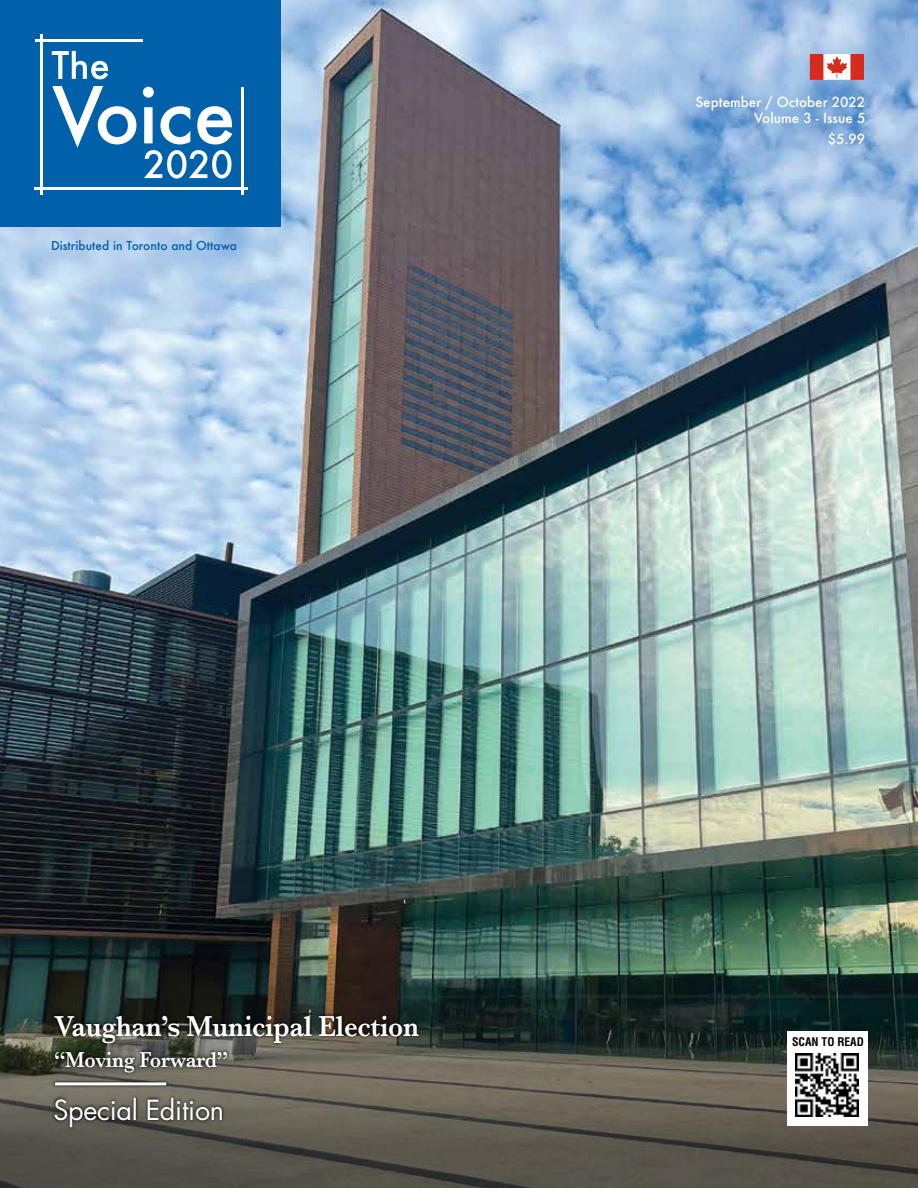
<style>
.page{position:relative;width:918px;height:1188px;background:#fff}
.page>*{position:absolute;margin:0;border:0;box-sizing:border-box;transform-origin:0 0}
.t1{font:600 30px "Baskerville";letter-spacing:-.01em;color:#fff;scale:.9 1}
.t2{font:27px "Futura Std";letter-spacing:-.01em;color:#fff}
.t3{font:600 22.5px "Baskerville";letter-spacing:-.01em;color:#fff;scale:.9 1}
.t4{font:500 13.5px/16.2px "Futura";color:#fff;text-align:right}
.t5{font:500 12px "Futura";color:#0060a9}
.t6{font:700 condensed 11.7px "Helvetica LT Std";color:#000}
</style>
<div class="page">
<img style="left:0;top:0;width:918px;height:955px">
<svg style="left:0;top:955px;width:918px;height:233px;background:#464b42"></svg>
<div style="left:0;top:0;width:281px;height:227px;background:#0060a9"></div>
<svg style="left:52px;top:51px;width:56px;height:28px"></svg>
<svg style="left:52px;top:86px;width:84px;height:62px"></svg>
<svg style="left:143px;top:87px;width:11px;height:56px"></svg>
<svg style="left:160px;top:106px;width:30px;height:38px"></svg>
<svg style="left:197px;top:106px;width:35px;height:38px"></svg>
<svg style="left:144px;top:150px;width:88px;height:29px"></svg>
<hr style="left:241px;top:87px;width:3px;height:108px;background:#fff">
<hr style="left:40px;top:34px;width:3px;height:161px;background:#fff">
<hr style="left:35px;top:39px;width:107px;height:3px;background:#fff">
<hr style="left:35px;top:187px;width:213px;height:3px;background:#fff">
<svg style="left:810px;top:54px;width:54px;height:26px"></svg>
<svg style="left:51px;top:1095px;width:174px;height:35px;background:#545149"></svg>
<svg style="left:52px;top:1079px;width:118px;height:10px"></svg>
<hr style="left:55px;top:1082px;width:111px;height:3px;background:#fff">
<svg style="left:51px;top:1012px;width:371px;height:64px;background:#45443b"></svg>
<div style="left:787px;top:1032px;width:81px;height:94px;background:#fff"></div>
<img style="left:796px;top:1054px;width:62px;height:62px">
<p class="t5" style="left:51px;top:237px;width:188px">Distributed in Toronto and Ottawa</p>
<p class="t4" style="left:695px;top:94px;width:171px">September / October 2022<br>Volume 3 - Issue 5</p>
<p class="t4" style="left:828px;top:130px;width:39px">$5.99</p>
<h1 class="t1" style="left:54px;top:1005px;width:407px">Vaughan’s Municipal Election</h1>
<h3 class="t3" style="left:54px;top:1044px;width:195px">“Moving Forward”</h3>
<h2 class="t2" style="left:53px;top:1093px;width:172px">Special Edition</h2>
<p class="t6" style="left:792px;top:1035px;width:73px">SCAN TO READ</p>
</div>
